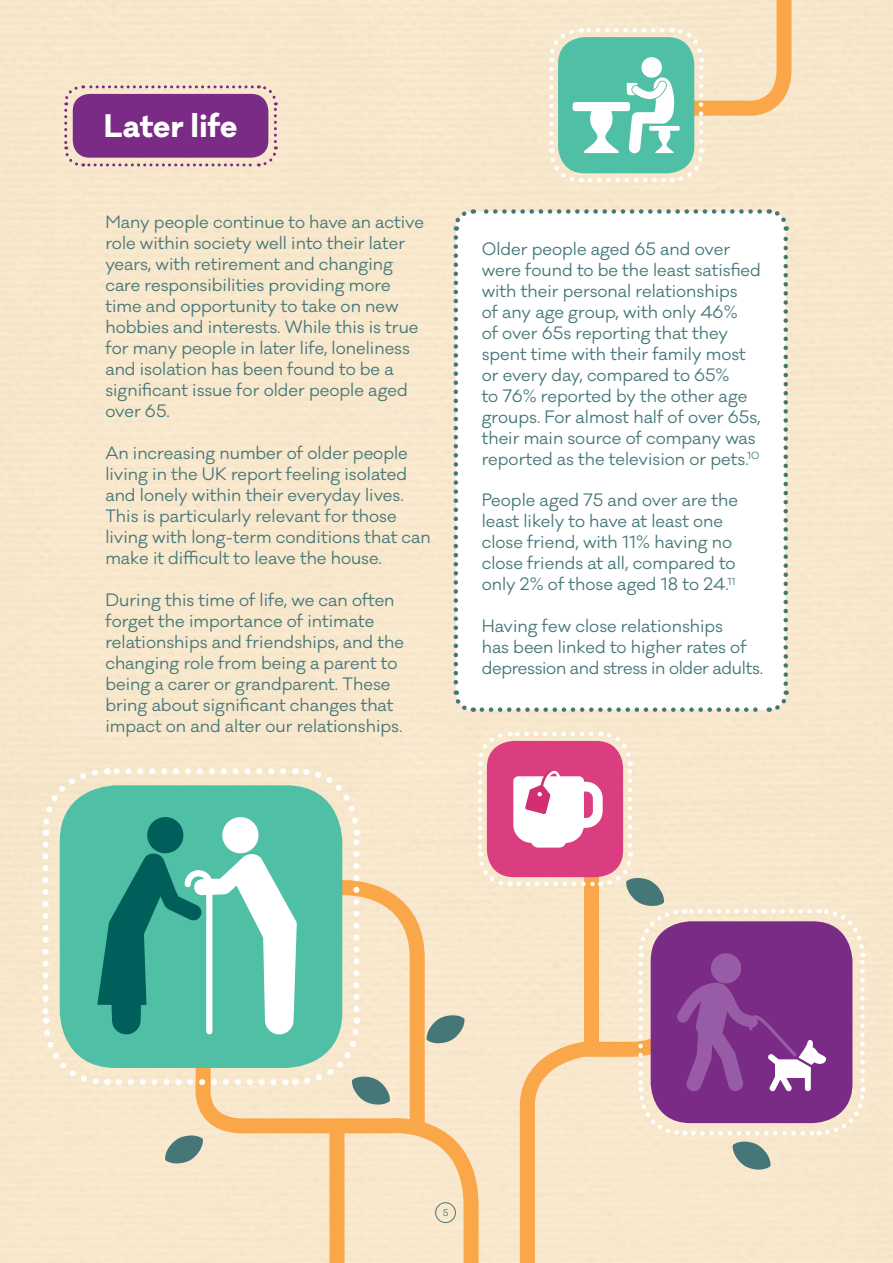
<style>
.page{position:relative;width:893px;height:1263px;background:#fff}
.page>*{position:absolute;margin:0;border:0;box-sizing:border-box;transform-origin:0 0}
.t1{font:700 30px "Galano Classic";color:#fff}
.t2{font:16.5px/21px "Galano Classic";color:#467778}
.t3{font:9px "Galano Classic";color:#467778}
</style>
<div class="page">
<div style="left:0;top:0;width:892px;height:1263px;background:#f7e8cc"></div>
<div style="left:456px;top:211px;width:330px;height:499px;background:#fff;border-radius:17px"></div>
<svg style="left:452px;top:237px;width:22px;height:477px"></svg>
<svg style="left:482px;top:690px;width:309px;height:23px"></svg>
<svg style="left:768px;top:207px;width:22px;height:477px"></svg>
<svg style="left:451px;top:208px;width:309px;height:23px"></svg>
<svg style="left:158px;top:785px;width:274px;height:356px;background:#f8ddb7"></svg>
<svg style="left:188px;top:1000px;width:298px;height:263px;background:#f8deb9"></svg>
<div style="left:329px;top:1126px;width:15px;height:137px;background:#faa74a"></div>
<svg style="left:512px;top:1171px;width:189px;height:92px;background:#f8e2c2"></svg>
<svg style="left:164px;top:1134px;width:40px;height:31px"></svg>
<svg style="left:39px;top:765px;width:352px;height:341px;background:#91cab3"></svg>
<div style="left:147px;top:817px;width:36px;height:36px;background:#005f5a;border-radius:50%"></div>
<div style="left:222px;top:817px;width:36px;height:36px;background:#fff;border-radius:50%"></div>
<svg style="left:426px;top:1013px;width:39px;height:32px"></svg>
<svg style="left:63px;top:84px;width:216px;height:84px;background:#9e6199"></svg>
<svg style="left:475px;top:729px;width:392px;height:442px;background:#d9b0b5"></svg>
<svg style="left:546px;top:0;width:347px;height:185px;background:#d1dcc1"></svg>
<h1 class="t1" style="left:104px;top:105px;width:135px">Later life</h1>
<p class="t2" style="left:105px;top:212px;width:320px">Many people continue to have an active role within society well into their later years, with retirement and changing care responsibilities providing more time and opportunity to take on new hobbies and interests. While this is true for many people in later life, loneliness and isolation has been found to be a significant issue for older people aged over 65.</p>
<p class="t2" style="left:105px;top:443px;width:327px">An increasing number of older people living in the UK report feeling isolated and lonely within their everyday lives.<br>This is particularly relevant for those living with long-term conditions that can make it difficult to leave the house.</p>
<p class="t2" style="left:105px;top:590px;width:300px">During this time of life, we can often forget the importance of intimate relationships and friendships, and the changing role from being a parent to being a carer or grandparent. These bring about significant changes that impact on and alter our relationships.</p>
<p class="t2" style="left:482px;top:238px;width:281px">Older people aged 65 and over were found to be the least satisfied with their personal relationships<br>of any age group, with only 46%<br>of over 65s reporting that they spent time with their family most or every day, compared to 65%<br>to 76% reported by the other age groups. For almost half of over 65s, their main source of company was reported as the television or pets.<sup>10</sup></p>
<p class="t2" style="left:482px;top:490px;width:258px">People aged 75 and over are the least likely to have at least one close friend, with 11% having no close friends at all, compared to only 2% of those aged 18 to 24.<sup>11</sup></p>
<p class="t2" style="left:482px;top:616px;width:283px">Having few close relationships<br>has been linked to higher rates of depression and stress in older adults.</p>
<p class="t3" style="left:443px;top:1207px;width:7px">5</p>
</div>
